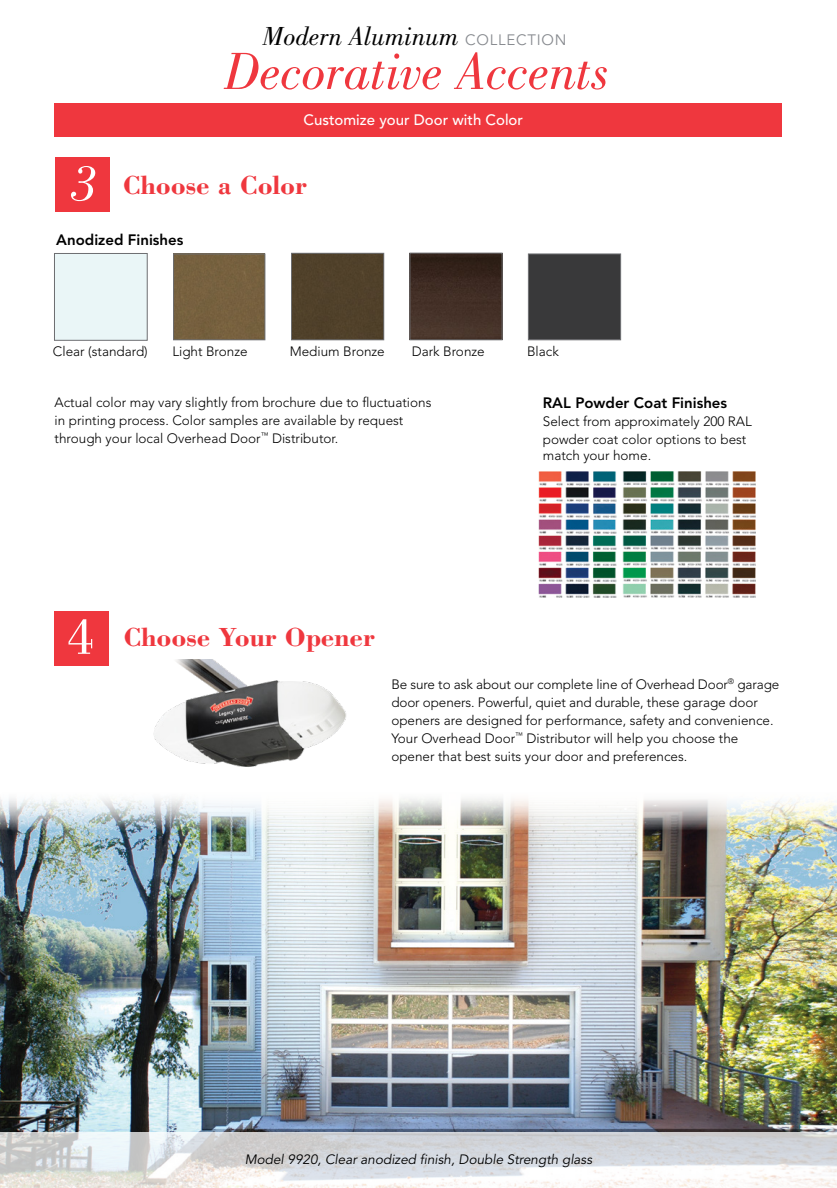
<style>
.page{position:relative;width:837px;height:1188px;background:#fff}
.page>*{position:absolute;margin:0;border:0;box-sizing:border-box;transform-origin:0 0}
.t1{font:italic 54px "Bodoni Std";color:#ef373e}
.t2{font:italic 52.5px "Bodoni Std";color:#fff}
.t3{font:700 27px "Bodoni Std";color:#ef373e}
.t4{font:italic 27px "Bodoni Std";color:#000}
.t5{font:800 15px "Avenir LT Std";color:#000}
.t6{font:500 15px "Avenir LT Std";color:#fff}
.t7{font:300 13.5px/18px "Avenir LT Std";color:#000}
.t8{font:italic 13.5px "Avenir LT Std";color:#000}
.s1{font-family:"Avenir LT Std";font-style:normal;font-size:15px;color:#878a8f}
.s2{font-weight:400;font-size:52.5px;color:#fff}
</style>
<div class="page">
<div style="left:54px;top:103px;width:728px;height:33px;background:#ef373e"></div>
<div style="left:55px;top:157px;width:55px;height:55px;background:#ef373e"></div>
<img style="left:538px;top:471px;width:218px;height:127px">
<div style="left:54px;top:253px;width:93px;height:87px;background:#eaf6f7;border:1px solid #6d6e71"></div>
<img style="left:412px;top:255px;width:88px;height:83px">
<div style="left:410px;top:253px;width:92px;height:87px;border:1px solid #6d6e71"></div>
<div style="left:175px;top:256px;width:88px;height:82px;background:#76603f"></div>
<div style="left:173px;top:254px;width:92px;height:86px;border:1px solid #6d6e71"></div>
<div style="left:293px;top:255px;width:89px;height:83px;background:#50412a"></div>
<div style="left:291px;top:253px;width:93px;height:87px;border:1px solid #6d6e71"></div>
<img style="left:0;top:798px;width:837px;height:335px">
<svg style="left:0;top:1133px;width:837px;height:55px"></svg>
<img style="left:153px;top:659px;width:193px;height:108px">
<div style="left:54px;top:611px;width:55px;height:54px;background:#ef373e"></div>
<div style="left:528px;top:254px;width:93px;height:86px;background:#39393a;border:1px solid #6d6e71"></div>
<h2 class="t2" style="left:71px;top:154px;width:28px">3</h2>
<h3 class="t4" style="left:263px;top:21px;width:305px">Modern Aluminum <span class="s1">COLLECTION</span></h3>
<h1 class="t1" style="left:224px;top:41px;width:387px">Decorative Accents</h1>
<p class="t6" style="left:304px;top:111px;width:221px">Customize your Door with Color</p>
<h3 class="t3" style="left:123px;top:168px;width:186px">Choose a Color</h3>
<p class="t5" style="left:56px;top:231px;width:129px">Anodized Finishes</p>
<p class="t7" style="left:53px;top:342px;width:96px">Clear (standard)</p>
<p class="t7" style="left:172px;top:342px;width:77px">Light Bronze</p>
<p class="t7" style="left:290px;top:342px;width:97px">Medium Bronze</p>
<p class="t7" style="left:412px;top:342px;width:75px">Dark Bronze</p>
<p class="t7" style="left:527px;top:342px;width:33px">Black</p>
<p class="t7" style="left:55px;top:393px;width:378px">Actual color may vary slightly from brochure due to fluctuations in printing process. Color samples are available by request through your local Overhead Door<sup>™</sup> Distributor.</p>
<h3 class="t3" style="left:68px;top:620px;width:309px"><span class="s2">4</span> Choose Your Opener</h3>
<p class="t5" style="left:543px;top:394px;width:186px">RAL Powder Coat Finishes</p>
<p class="t7" style="left:543px;top:412px;width:211px">Select from approximately 200 RAL powder coat color options to best</p>
<p class="t7" style="left:543px;top:447px;width:110px">match your home.</p>
<p class="t7" style="left:391px;top:675px;width:390px">Be sure to ask about our complete line of Overhead Door<sup>®</sup> garage door openers. Powerful, quiet and durable, these garage door openers are designed for performance, safety and convenience.<br>Your Overhead Door<sup>™</sup> Distributor will help you choose the opener that best suits your door and preferences.</p>
<p class="t8" style="left:245px;top:1152px;width:349px">Model 9920, Clear anodized finish, Double Strength glass</p>
</div>
